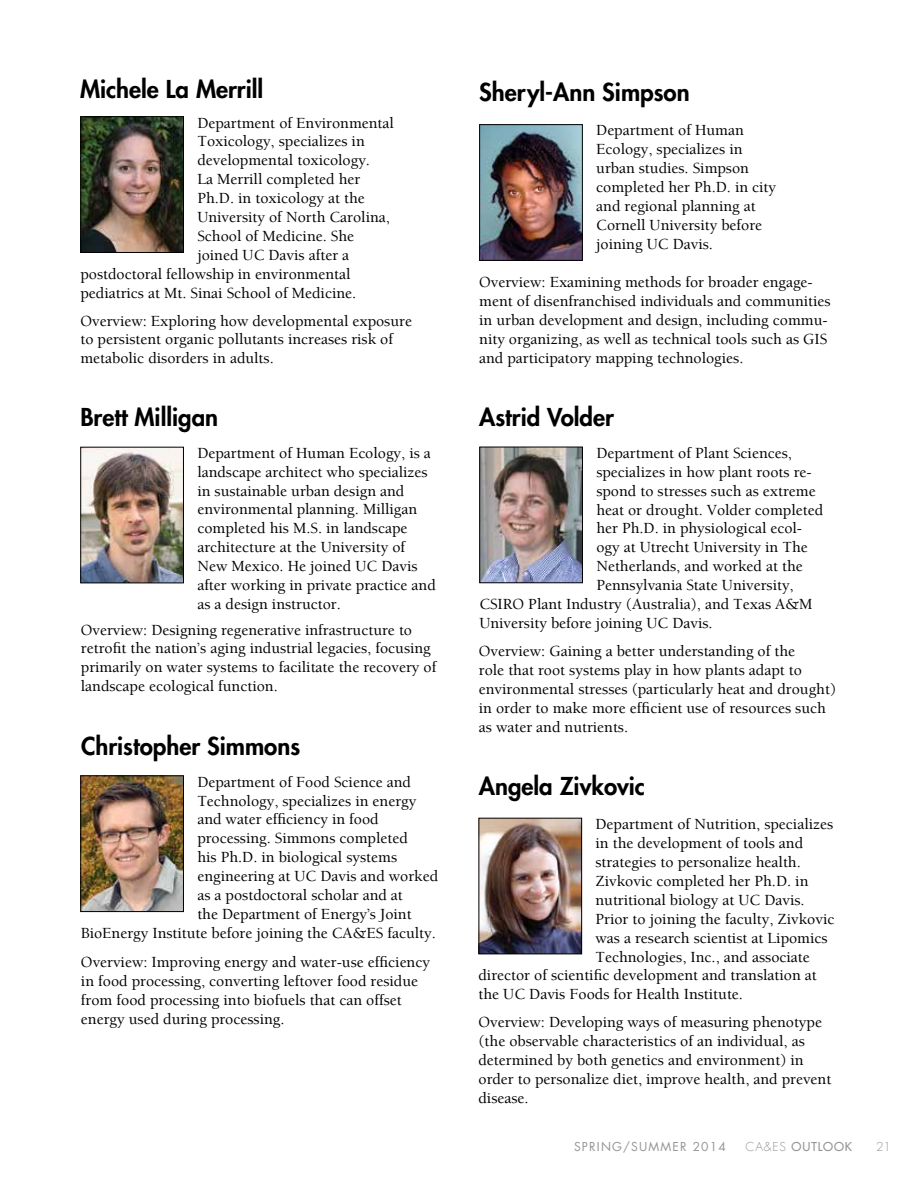
<style>
.page{position:relative;width:918px;height:1188px;background:#fff}
.page>*{position:absolute;margin:0;border:0;box-sizing:border-box;transform-origin:0 0}
.t1{font:800 24px "Futura Std";color:#000}
.t2{font:500 15.75px/18.9px "Berkeley UC Davis";color:#000}
.t3{font:12px "Futura UC Davis";letter-spacing:.1em;color:#939598}
.t4{font:500 12px "Futura UC Davis";letter-spacing:.075em;color:#939598}
.t5{font:300 12px "Futura UC Davis";color:#939598}
.s1{font-weight:300}
</style>
<div class="page">
<img style="left:82px;top:118px;width:100px;height:133px">
<div style="left:80px;top:116px;width:104px;height:137px;border:1px solid #000"></div>
<img style="left:82px;top:449px;width:100px;height:132px">
<div style="left:80px;top:447px;width:104px;height:136px;border:1px solid #000"></div>
<img style="left:82px;top:777px;width:100px;height:133px">
<div style="left:80px;top:775px;width:104px;height:137px;border:1px solid #000"></div>
<img style="left:481px;top:126px;width:100px;height:133px">
<div style="left:479px;top:124px;width:104px;height:137px;border:1px solid #000"></div>
<img style="left:481px;top:449px;width:100px;height:132px">
<div style="left:479px;top:447px;width:104px;height:136px;border:1px solid #000"></div>
<img style="left:481px;top:820px;width:99px;height:132px">
<div style="left:479px;top:818px;width:103px;height:136px;border:1px solid #000"></div>
<h1 class="t1" style="left:80px;top:74px;width:185px">Michele La Merrill</h1>
<p class="t2" style="left:197px;top:113px;width:198px">Department of Environmental</p>
<p class="t2" style="left:197px;top:132px;width:169px">Toxicology, specializes in</p>
<p class="t2" style="left:197px;top:151px;width:174px">developmental toxicology.</p>
<p class="t2" style="left:197px;top:170px;width:165px">La Merrill completed her</p>
<p class="t2" style="left:197px;top:189px;width:169px">Ph.D. in toxicology at the</p>
<p class="t2" style="left:197px;top:207px;width:194px">University of North Carolina,</p>
<p class="t2" style="left:197px;top:226px;width:158px">School of Medicine. She</p>
<p class="t2" style="left:197px;top:245px;width:153px">joined UC Davis after a</p>
<p class="t2" style="left:80px;top:264px;width:272px">postdoctoral fellowship in environmental</p>
<p class="t2" style="left:80px;top:283px;width:277px">pediatrics at Mt. Sinai School of Medicine.</p>
<p class="t2" style="left:80px;top:311px;width:333px">Overview: Exploring how developmental exposure to persistent organic pollutants increases risk of metabolic disorders in adults.</p>
<h1 class="t1" style="left:80px;top:402px;width:139px">Brett Milligan</h1>
<p class="t2" style="left:197px;top:443px;width:240px">Department of Human Ecology, is a landscape architect who specializes in sustainable urban design and environmental planning. Milligan completed his M.S. in landscape architecture at the University of<br>New Mexico. He joined UC Davis after working in private practice and as a design instructor.</p>
<p class="t2" style="left:81px;top:620px;width:357px">Overview: Designing regenerative infrastructure to retrofit the nation’s aging industrial legacies, focusing primarily on water systems to facilitate the recovery of landscape ecological function.</p>
<h1 class="t1" style="left:81px;top:731px;width:221px">Christopher Simmons</h1>
<p class="t2" style="left:197px;top:772px;width:215px">Department of Food Science and</p>
<p class="t2" style="left:197px;top:791px;width:220px">Technology, specializes in energy</p>
<p class="t2" style="left:197px;top:810px;width:183px">and water efficiency in food</p>
<p class="t2" style="left:197px;top:829px;width:212px">processing. Simmons completed</p>
<p class="t2" style="left:197px;top:848px;width:201px">his Ph.D. in biological systems</p>
<p class="t2" style="left:197px;top:867px;width:242px">engineering at UC Davis and worked</p>
<p class="t2" style="left:197px;top:885px;width:207px">as a postdoctoral scholar and at</p>
<p class="t2" style="left:197px;top:904px;width:216px">the Department of Energy’s Joint</p>
<p class="t2" style="left:81px;top:923px;width:356px">BioEnergy Institute before joining the CA&amp;ES faculty.</p>
<p class="t2" style="left:81px;top:953px;width:350px">Overview: Improving energy and water-use efficiency in food processing, converting leftover food residue from food processing into biofuels that can offset energy used during processing.</p>
<h1 class="t1" style="left:479px;top:77px;width:212px">Sheryl-Ann Simpson</h1>
<p class="t2" style="left:596px;top:121px;width:181px">Department of Human<br>Ecology, specializes in urban studies. Simpson completed her Ph.D. in city and regional planning at<br>Cornell University before joining UC Davis.</p>
<p class="t2" style="left:479px;top:273px;width:353px">Overview: Examining methods for broader engage&shy;ment of disenfranchised individuals and communities in urban development and design, including commu&shy;nity organizing, as well as technical tools such as GIS and participatory mapping technologies.</p>
<h1 class="t1" style="left:479px;top:402px;width:136px">Astrid Volder</h1>
<p class="t2" style="left:596px;top:443px;width:197px">Department of Plant Sciences,</p>
<p class="t2" style="left:596px;top:462px;width:217px">specializes in how plant roots re-</p>
<p class="t2" style="left:596px;top:481px;width:221px">spond to stresses such as extreme</p>
<p class="t2" style="left:596px;top:500px;width:228px">heat or drought. Volder completed</p>
<p class="t2" style="left:596px;top:519px;width:207px">her Ph.D. in physiological ecol-</p>
<p class="t2" style="left:596px;top:538px;width:213px">ogy at Utrecht University in The</p>
<p class="t2" style="left:596px;top:557px;width:208px">Netherlands, and worked at the</p>
<p class="t2" style="left:596px;top:576px;width:199px">Pennsylvania State University,</p>
<p class="t2" style="left:479px;top:594px;width:335px">CSIRO Plant Industry (Australia), and Texas A&amp;M</p>
<p class="t2" style="left:479px;top:613px;width:235px">University before joining UC Davis.</p>
<p class="t2" style="left:479px;top:641px;width:359px">Overview: Gaining a better understanding of the<br>role that root systems play in how plants adapt to environmental stresses (particularly heat and drought) in order to make more efficient use of resources such as water and nutrients.</p>
<h1 class="t1" style="left:479px;top:771px;width:168px">Angela Zivkovic</h1>
<p class="t2" style="left:596px;top:815px;width:239px">Department of Nutrition, specializes</p>
<p class="t2" style="left:596px;top:833px;width:209px">in the development of tools and</p>
<p class="t2" style="left:596px;top:852px;width:207px">strategies to personalize health.</p>
<p class="t2" style="left:596px;top:871px;width:214px">Zivkovic completed her Ph.D. in</p>
<p class="t2" style="left:596px;top:890px;width:211px">nutritional biology at UC Davis.</p>
<p class="t2" style="left:596px;top:909px;width:240px">Prior to joining the faculty, Zivkovic</p>
<p class="t2" style="left:596px;top:928px;width:234px">was a research scientist at Lipomics</p>
<p class="t2" style="left:596px;top:947px;width:216px">Technologies, Inc., and associate</p>
<p class="t2" style="left:479px;top:966px;width:340px">director of scientific development and translation at</p>
<p class="t2" style="left:479px;top:985px;width:266px">the UC Davis Foods for Health Institute.</p>
<p class="t2" style="left:479px;top:1013px;width:354px">Overview: Developing ways of measuring phenotype (the observable characteristics of an individual, as determined by both genetics and environment) in order to personalize diet, improve health, and prevent disease.</p>
<p class="t3" style="left:574px;top:1139px;width:153px">SPRING/SUMMER 2014</p>
<p class="t4" style="left:746px;top:1139px;width:108px"><span class="s1">CA&amp;ES</span> OUTLOOK</p>
<p class="t5" style="left:876px;top:1140px;width:16px">21</p>
</div>
